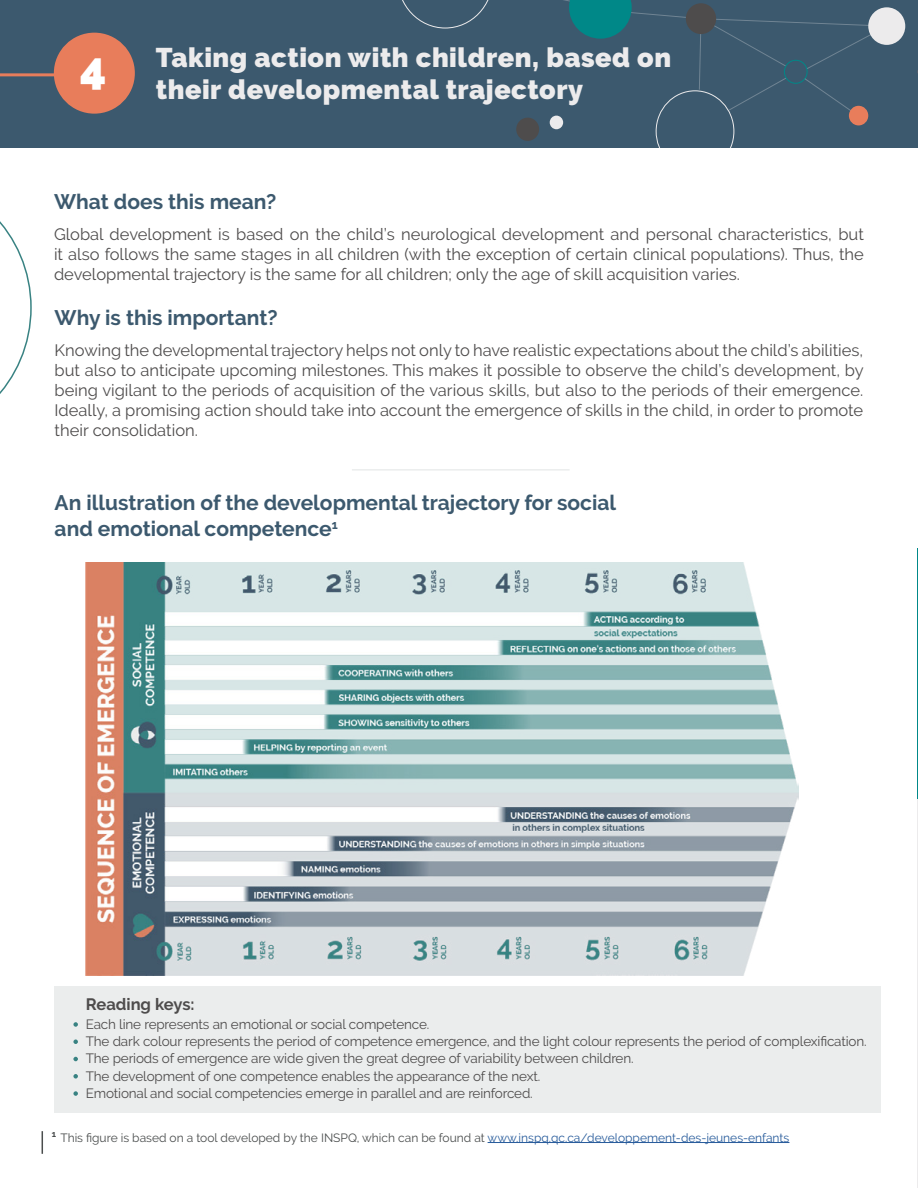
<style>
.page{position:relative;width:918px;height:1188px;background:#fff}
.page>*{position:absolute;margin:0;border:0;box-sizing:border-box;transform-origin:0 0}
.t1{font:900 45px "Raleway";color:#fff}
.t2{font:900 27px/32.4px "Raleway";letter-spacing:.02em;color:#ecebec}
.t3{font:700 21px/25.2px "Raleway";color:#3c596e}
.t4{font:16.5px/19.8px "Raleway";color:#4e4c4c;text-align:justify}
.t5{font:700 16.5px "Raleway";color:#4e4c4c}
.t6{font:13.5px/17.2px "Raleway";letter-spacing:-.01em;color:#4e4c4c}
.t7{font:12px "Raleway";color:#4a4d4d}
.s1{color:#275b9b}
</style>
<div class="page">
<div style="left:0;top:0;width:918px;height:147px;background:#3c596e"></div>
<hr style="left:0;top:73px;width:93px;height:3px;background:#e87d5b">
<div style="left:54px;top:33px;width:81px;height:81px;background:#e87d5b;border-radius:50%"></div>
<div style="left:868px;top:7px;width:37px;height:38px;background:#ecebec;border-radius:50%"></div>
<svg style="left:402px;top:0;width:485px;height:147px"></svg>
<hr style="left:488px;top:1142px;width:301px;height:1px;background:#275b9b">
<svg style="left:42px;top:1131px;width:1px;height:23px"></svg>
<hr style="left:352px;top:469px;width:218px;height:2px;background:#ebeded">
<img style="left:86px;top:562px;width:712px;height:413px">
<div style="left:54px;top:986px;width:826px;height:126px;background:#ebeded"></div>
<svg style="left:73px;top:1022px;width:5px;height:5px"></svg>
<svg style="left:73px;top:1039px;width:5px;height:5px"></svg>
<svg style="left:73px;top:1057px;width:5px;height:4px"></svg>
<svg style="left:73px;top:1074px;width:5px;height:5px"></svg>
<svg style="left:73px;top:1091px;width:5px;height:5px"></svg>
<hr style="left:917px;top:799px;width:1px;height:389px;background:#ecebec">
<hr style="left:917px;top:548px;width:1px;height:251px;background:#088">
<svg style="left:0;top:221px;width:32px;height:173px"></svg>
<h1 class="t1" style="left:80px;top:42px;width:28px">4</h1>
<h2 class="t2" style="left:156px;top:41px;width:517px">Taking action with children, based on their developmental trajectory</h2>
<p class="t3" style="left:54px;top:189px;width:224px">What does this mean?</p>
<p class="t4" style="left:54px;top:225px;width:811px">Global development is based on the child’s neurological development and personal characteristics, but it also follows the same stages in all children (with the exception of certain clinical populations). Thus, the developmental trajectory is the same for all children; only the age of skill acquisition varies.</p>
<p class="t3" style="left:55px;top:305px;width:224px">Why is this important?</p>
<p class="t4" style="left:55px;top:341px;width:811px">Knowing the developmental trajectory helps not only to have realistic expectations about the child’s abilities, but also to anticipate upcoming milestones. This makes it possible to observe the child’s development, by being vigilant to the periods of acquisition of the various skills, but also to the periods of their emergence.<br>Ideally, a promising action should take into account the emergence of skills in the child, in order to promote their consolidation.</p>
<p class="t3" style="left:55px;top:490px;width:563px">An illustration of the developmental trajectory for social and emotional competence<sup>1</sup></p>
<p class="t5" style="left:86px;top:995px;width:110px">Reading keys:</p>
<p class="t6" style="left:86px;top:1016px;width:783px">Each line represents an emotional or social competence.<br>The dark colour represents the period of competence emergence, and the light colour represents the period of complexification.<br>The periods of emergence are wide given the great degree of variability between children.<br>The development of one competence enables the appearance of the next.<br>Emotional and social competencies emerge in parallel and are reinforced.</p>
<p class="t7" style="left:52px;top:1130px;width:739px"><sup>1</sup> This figure is based on a tool developed by the INSPQ, which can be found at <span class="s1">www.inspq.qc.ca/developpement-des-jeunes-enfants</span></p>
</div>
